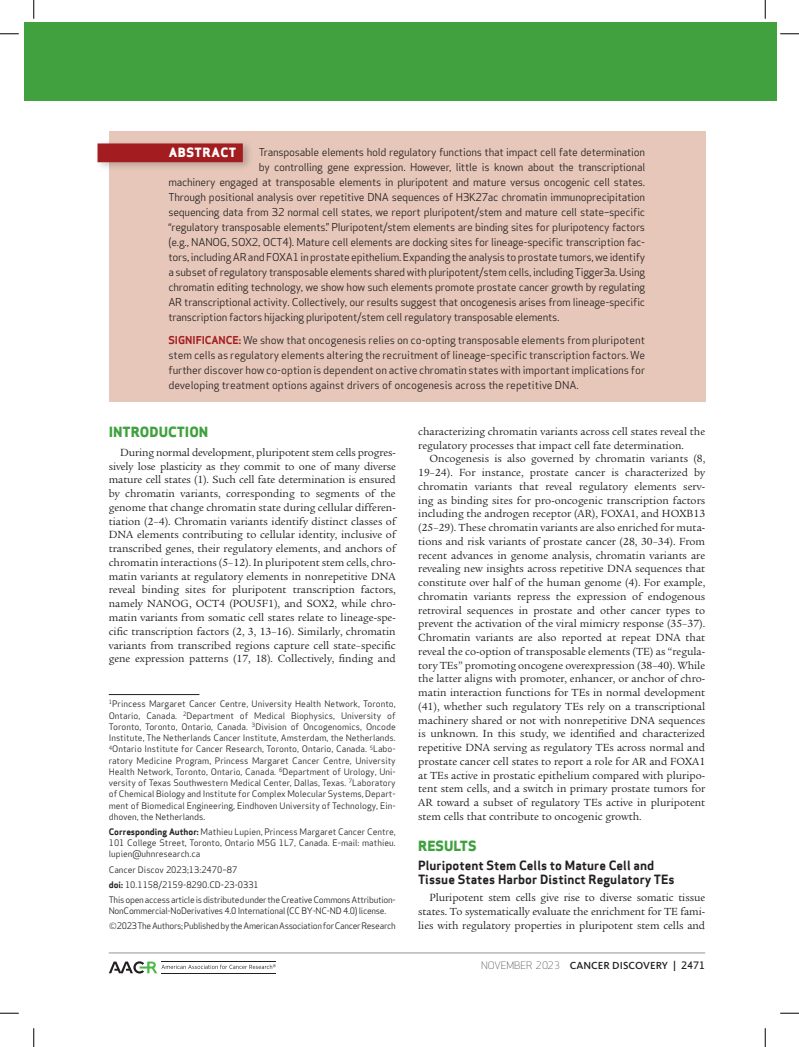
<style>
.page{position:relative;width:799px;height:1047px;background:#fff}
.page>*{position:absolute;margin:0;border:0;box-sizing:border-box;transform-origin:0 0}
.t1{font:800 13.75px "Apex Sans";color:#40a13e}
.t2{font:700 12.5px/13.8px "Apex Sans";color:#231f20}
.t3{font:800 12.5px "Apex Sans";letter-spacing:.05em;color:#fff}
.t4{font:11.25px/13.8px "Legacy Serif Std";color:#231f20;text-align:justify}
.t5{font:10.62px/15px "Apex Sans";letter-spacing:-.02em;color:#231f20;text-align:justify}
.t6{font:500 10.62px "Kievit OT";letter-spacing:.01em;color:#231f20}
.t7{font:8.75px/11.2px "Apex Sans";letter-spacing:-.03em;color:#231f20;text-align:justify}
.s1{font-weight:700;color:#a31d20}
.s2{font-weight:700}
.s3{font-weight:300;font-size:12.5px}
.s4{font-family:"Apex Sans";font-weight:300;font-size:10px}
.s5{font-family:"Apex Sans";font-size:10px}
</style>
<div class="page">
<div style="left:24px;top:22px;width:752px;height:79px;background:#40a13e"></div>
<hr style="left:109px;top:952px;width:596px;height:1px;background:#939598">
<svg style="left:109px;top:961px;width:167px;height:12px"></svg>
<div style="left:109px;top:131px;width:596px;height:271px;background:#e7c7ba"></div>
<div style="left:94px;top:139px;width:160px;height:33px;background:#231f20;opacity:.25"></div>
<div style="left:98px;top:143px;width:145px;height:19px;background:#a31d20"></div>
<hr style="left:109px;top:694px;width:90px;height:1px;background:#231f20">
<svg style="left:0;top:33px;width:19px;height:2px"></svg>
<svg style="left:780px;top:33px;width:19px;height:2px"></svg>
<svg style="left:0;top:1012px;width:19px;height:1px"></svg>
<svg style="left:780px;top:1012px;width:19px;height:1px"></svg>
<svg style="left:33px;top:0;width:2px;height:19px"></svg>
<svg style="left:33px;top:1028px;width:2px;height:18px"></svg>
<svg style="left:764px;top:0;width:2px;height:19px"></svg>
<svg style="left:764px;top:1028px;width:2px;height:18px"></svg>
<p class="t3" style="left:169px;top:144px;width:69px">ABSTRACT</p>
<p class="t5" style="left:259px;top:143px;width:388px">Transposable elements hold regulatory functions that impact cell fate determination</p>
<p class="t5" style="left:259px;top:158px;width:388px">by controlling gene expression. However, little is known about the transcriptional</p>
<p class="t5" style="left:168px;top:173px;width:478px">machinery engaged at transposable elements in pluripotent and mature versus oncogenic cell states.</p>
<p class="t5" style="left:168px;top:188px;width:478px">Through positional analysis over repetitive DNA sequences of H3K27ac chromatin immunoprecipitation</p>
<p class="t5" style="left:168px;top:203px;width:478px">sequencing data from 32 normal cell states, we report pluripotent/stem and mature cell state–specific</p>
<p class="t5" style="left:168px;top:218px;width:478px">“regulatory transposable elements.” Pluripotent/stem elements are binding sites for pluripotency factors</p>
<p class="t5" style="left:168px;top:233px;width:478px">(e.g., NANOG, SOX2, OCT4). Mature cell elements are docking sites for lineage-specific transcription fac-</p>
<p class="t5" style="left:168px;top:248px;width:478px">tors, including AR and FOXA1 in prostate epithelium. Expanding the analysis to prostate tumors, we identify</p>
<p class="t5" style="left:168px;top:263px;width:478px">a subset of regulatory transposable elements shared with pluripotent/stem cells, including Tigger3a. Using</p>
<p class="t5" style="left:168px;top:278px;width:478px">chromatin editing technology, we show how such elements promote prostate cancer growth by regulating</p>
<p class="t5" style="left:168px;top:293px;width:478px">AR transcriptional activity. Collectively, our results suggest that oncogenesis arises from lineage-specific</p>
<p class="t5" style="left:168px;top:308px;width:392px">transcription factors hijacking pluripotent/stem cell regulatory transposable elements.</p>
<p class="t5" style="left:168px;top:331px;width:478px"><span class="s1">SIGNIFICANCE:</span> We show that oncogenesis relies on co-opting transposable elements from pluripotent stem cells as regulatory elements altering the recruitment of lineage-specific transcription factors. We further discover how co-option is dependent on active chromatin states with important implications for developing treatment options against drivers of oncogenesis across the repetitive DNA.</p>
<p class="t1" style="left:109px;top:423px;width:101px">INTRODUCTION</p>
<p class="t4" style="left:109px;top:445px;width:288px;text-indent:11px">During normal development, pluripotent stem cells progres&shy;sively lose plasticity as they commit to one of many diverse mature cell states (1). Such cell fate determination is ensured by chromatin variants, corresponding to segments of the genome that change chromatin state during cellular differen&shy;tiation (2–4). Chromatin variants identify distinct classes of DNA elements contributing to cellular identity, inclusive of transcribed genes, their regulatory elements, and anchors of chromatin interactions (5–12). In pluripotent stem cells, chro&shy;matin variants at regulatory elements in nonrepetitive DNA reveal binding sites for pluripotent transcription factors, namely NANOG, OCT4 (POU5F1), and SOX2, while chro&shy;matin variants from somatic cell states relate to lineage-spe&shy;cific transcription factors (2, 3, 13–16). Similarly, chromatin variants from transcribed regions capture cell state–specific gene expression patterns (17, 18). Collectively, finding and</p>
<p class="t7" style="left:109px;top:697px;width:288px"><sup>1</sup>Princess Margaret Cancer Centre, University Health Network, Toronto, Ontario, Canada. <sup>2</sup>Department of Medical Biophysics, University of Toronto, Toronto, Ontario, Canada. <sup>3</sup>Division of Oncogenomics, Oncode Institute, The Netherlands Cancer Institute, Amsterdam, the Netherlands.<br><sup>4</sup>Ontario Institute for Cancer Research, Toronto, Ontario, Canada. <sup>5</sup>Labo&shy;ratory Medicine Program, Princess Margaret Cancer Centre, University Health Network, Toronto, Ontario, Canada. <sup>6</sup>Department of Urology, Uni&shy;versity of Texas Southwestern Medical Center, Dallas, Texas. <sup>7</sup>Laboratory of Chemical Biology and Institute for Complex Molecular Systems, Depart&shy;ment of Biomedical Engineering, Eindhoven University of Technology, Ein&shy;dhoven, the Netherlands.</p>
<p class="t7" style="left:109px;top:825px;width:288px"><span class="s2">Corresponding Author:</span> Mathieu Lupien, Princess Margaret Cancer Centre, 101 College Street, Toronto, Ontario M5G 1L7, Canada. E-mail: mathieu. lupien@uhnresearch.ca</p>
<p class="t7" style="left:109px;top:860px;width:288px;line-height:15px;text-align:left">Cancer Discov 2023;13:2470–87<br><span class="s2">doi:</span> 10.1158/2159-8290.CD-23-0331<br>This open access article is distributed under the Creative Commons Attribution-</p>
<p class="t7" style="left:109px;top:902px;width:288px;line-height:15px">NonCommercial-NoDerivatives 4.0 International (CC BY-NC-ND 4.0) license. <span class="s3">©</span>2023 The Authors; Published by the American Association for Cancer Research</p>
<p class="t4" style="left:418px;top:424px;width:288px">characterizing chromatin variants across cell states reveal the regulatory processes that impact cell fate determination.</p>
<p class="t4" style="left:418px;top:452px;width:288px;text-indent:11px">Oncogenesis is also governed by chromatin variants (8, 19–24). For instance, prostate cancer is characterized by chromatin variants that reveal regulatory elements serv&shy;ing as binding sites for pro-oncogenic transcription factors including the androgen receptor (AR), FOXA1, and HOXB13 (25–29). These chromatin variants are also enriched for muta&shy;tions and risk variants of prostate cancer (28, 30–34). From recent advances in genome analysis, chromatin variants are revealing new insights across repetitive DNA sequences that constitute over half of the human genome (4). For example, chromatin variants repress the expression of endogenous retroviral sequences in prostate and other cancer types to prevent the activation of the viral mimicry response (35–37).<br>Chromatin variants are also reported at repeat DNA that reveal the co-option of transposable elements (TE) as “regula&shy;tory TEs” promoting oncogene overexpression (38–40). While the latter aligns with promoter, enhancer, or anchor of chro&shy;matin interaction functions for TEs in normal development (41), whether such regulatory TEs rely on a transcriptional machinery shared or not with nonrepetitive DNA sequences is unknown. In this study, we identified and characterized repetitive DNA serving as regulatory TEs across normal and prostate cancer cell states to report a role for AR and FOXA1 at TEs active in prostatic epithelium compared with pluripo&shy;tent stem cells, and a switch in primary prostate tumors for AR toward a subset of regulatory TEs active in pluripotent stem cells that contribute to oncogenic growth.</p>
<p class="t1" style="left:418px;top:837px;width:60px">RESULTS</p>
<p class="t2" style="left:418px;top:858px;width:258px">Pluripotent Stem Cells to Mature Cell and<br>Tissue States Harbor Distinct Regulatory TEs</p>
<p class="t4" style="left:418px;top:890px;width:288px;text-indent:11px">Pluripotent stem cells give rise to diverse somatic tissue states. To systematically evaluate the enrichment for TE fami&shy;lies with regulatory properties in pluripotent stem cells and</p>
<p class="t6" style="left:481px;top:958px;width:226px"><span class="s4">NOVEMBER 2023</span> CANCER DISCOVERY <span class="s5">| 2471</span></p>
</div>
